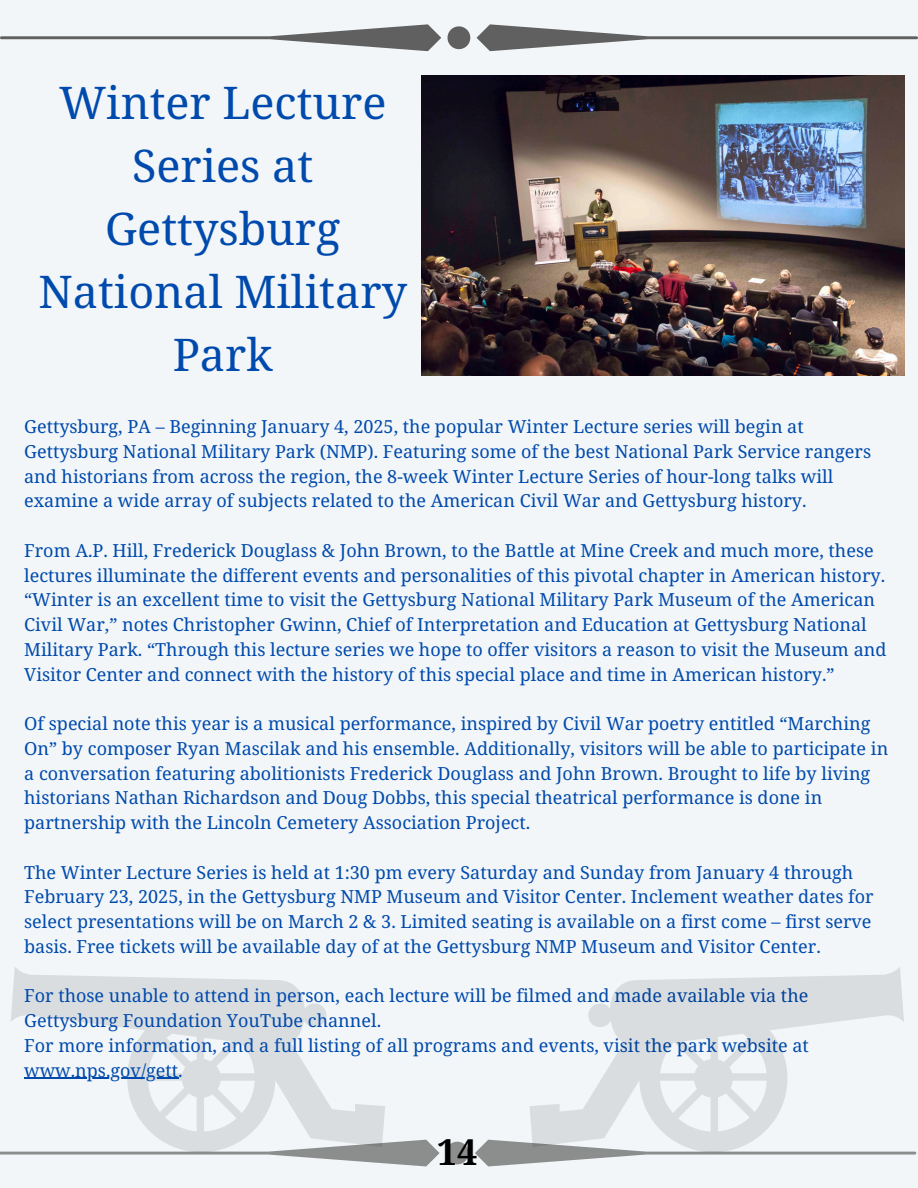
<style>
.page{position:relative;width:918px;height:1188px;background:#f2f6f8}
.page>*{position:absolute;margin:0;border:0;box-sizing:border-box;transform-origin:0 0}
.t1{font:45px/63px "Noto Serif Ethiopic";color:#004aad;text-align:center}
.t2{font:700 36px "Noto Serif Ethiopic";color:#000}
.t3{font:18px/24.8px "Noto Serif Ethiopic";color:#004aad}
</style>
<div class="page">
<svg style="left:477px;top:24px;width:441px;height:27px"></svg>
<svg style="left:0;top:24px;width:441px;height:27px"></svg>
<svg style="left:448px;top:26px;width:22px;height:23px"></svg>
<svg style="left:446px;top:1142px;width:23px;height:22px"></svg>
<svg style="left:0;top:1139px;width:440px;height:27px"></svg>
<svg style="left:11px;top:967px;width:374px;height:180px"></svg>
<hr style="left:24px;top:1078px;width:154px;height:1px;background:#004aad">
<img style="left:421px;top:76px;width:483px;height:300px">
<svg style="left:475px;top:1139px;width:441px;height:27px"></svg>
<svg style="left:529px;top:967px;width:375px;height:180px"></svg>
<p class="t1" style="left:38px;top:70px;width:370px">Winter Lecture<br>Series at<br>Gettysburg<br>National Military<br>Park</p>
<p class="t3" style="left:24px;top:414px;width:848px">Gettysburg, PA – Beginning January 4, 2025, the popular Winter Lecture series will begin at Gettysburg National Military Park (NMP). Featuring some of the best National Park Service rangers and historians from across the region, the 8-week Winter Lecture Series of hour-long talks will examine a wide array of subjects related to the American Civil War and Gettysburg history.</p>
<h1 class="t3" style="left:24px;top:537px;width:864px">From A.P. Hill, Frederick Douglass &amp; John Brown, to the Battle at Mine Creek and much more, these lectures illuminate the different events and personalities of this pivotal chapter in American history. “Winter is an excellent time to visit the Gettysburg National Military Park Museum of the American Civil War,” notes Christopher Gwinn, Chief of Interpretation and Education at Gettysburg National Military Park. “Through this lecture series we hope to offer visitors a reason to visit the Museum and Visitor Center and connect with the history of this special place and time in American history.”</h1>
<p class="t3" style="left:24px;top:711px;width:866px">Of special note this year is a musical performance, inspired by Civil War poetry entitled “Marching On” by composer Ryan Mascilak and his ensemble. Additionally, visitors will be able to participate in a conversation featuring abolitionists Frederick Douglass and John Brown. Brought to life by living historians Nathan Richardson and Doug Dobbs, this special theatrical performance is done in partnership with the Lincoln Cemetery Association Project.</p>
<p class="t3" style="left:24px;top:859px;width:851px">The Winter Lecture Series is held at 1:30 pm every Saturday and Sunday from January 4 through February 23, 2025, in the Gettysburg NMP Museum and Visitor Center. Inclement weather dates for select presentations will be on March 2 &amp; 3. Limited seating is available on a first come – first serve basis. Free tickets will be available day of at the Gettysburg NMP Museum and Visitor Center.</p>
<p class="t3" style="left:24px;top:983px;width:786px">For those unable to attend in person, each lecture will be filmed and made available via the<br>Gettysburg Foundation YouTube channel.</p>
<p class="t3" style="left:24px;top:1032px;width:786px">For more information, and a full listing of all programs and events, visit the park website at</p>
<p class="t3" style="left:24px;top:1057px;width:160px">www.nps.gov/gett.</p>
<p class="t2" style="left:437px;top:1127px;width:42px">14</p>
</div>
